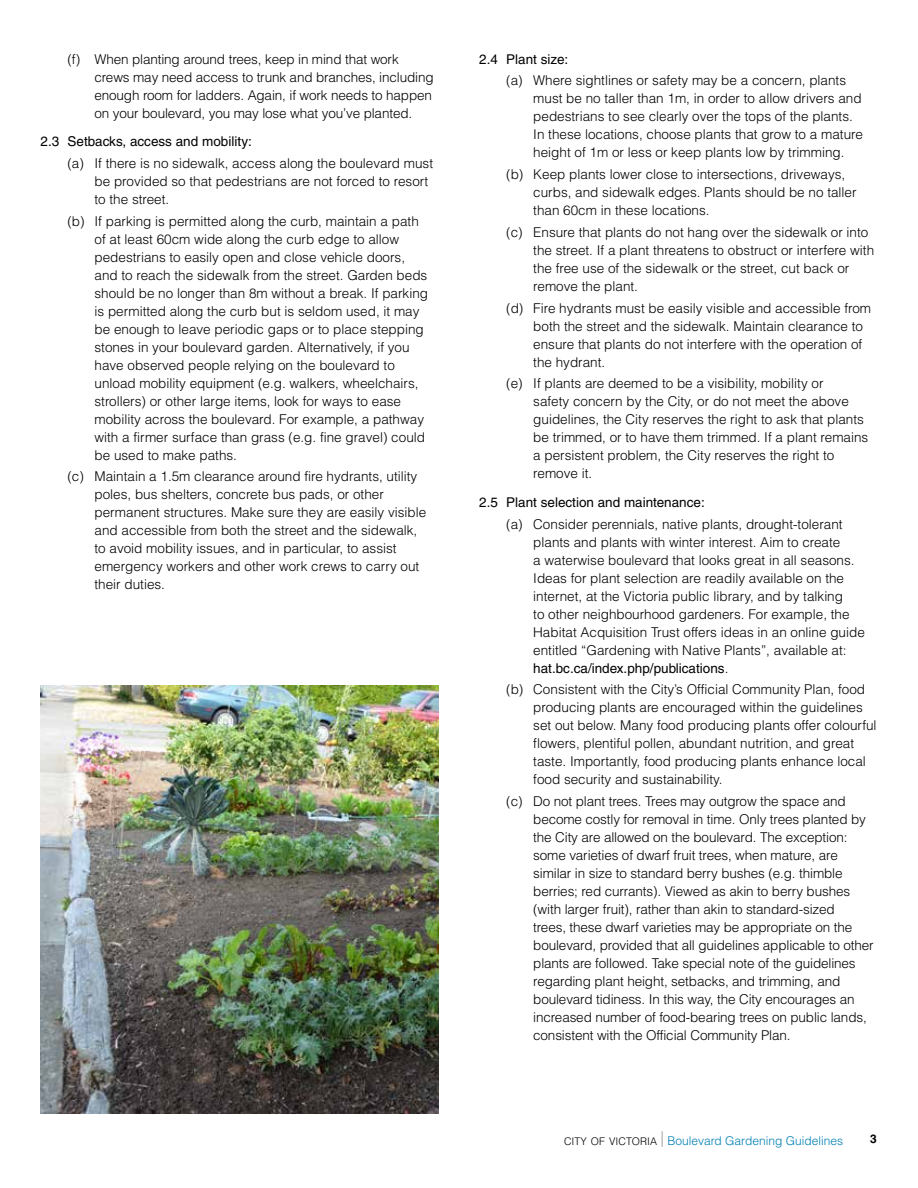
<style>
.page{position:relative;width:918px;height:1188px;background:#fff}
.page>*{position:absolute;margin:0;border:0;box-sizing:border-box;transform-origin:0 0}
.t1{font:300 13.5px/18px "Helvetica LT Std";color:#000}
.t2{font:13.5px "Helvetica LT Std";color:#000}
.t3{font:300 12px "Helvetica LT Std";color:#007fb3}
.t4{font:700 12px "Helvetica LT Std";color:#000}
.s1{font-weight:400}
.s2{font-size:10.5px;color:#000}
.s3{font-stretch:condensed;font-size:15.6px;color:#808285}
</style>
<div class="page">
<img style="left:40px;top:685px;width:399px;height:429px">
<p class="t1" style="left:94px;top:50px;width:341px;text-indent:-27px">(f) When planting around trees, keep in mind that work crews may need access to trunk and branches, including enough room for ladders. Again, if work needs to happen on your boulevard, you may lose what you’ve planted.</p>
<p class="t2" style="left:40px;top:134px;width:213px">2.3 Setbacks, access and mobility:</p>
<p class="t1" style="left:94px;top:154px;width:340px;text-indent:-27px">(a) If there is no sidewalk, access along the boulevard must be provided so that pedestrians are not forced to resort to the street.</p>
<p class="t1" style="left:94px;top:212px;width:335px;text-indent:-27px">(b) If parking is permitted along the curb, maintain a path of at least 60cm wide along the curb edge to allow pedestrians to easily open and close vehicle doors, and to reach the sidewalk from the street. Garden beds should be no longer than 8m without a break. If parking is permitted along the curb but is seldom used, it may be enough to leave periodic gaps or to place stepping stones in your boulevard garden. Alternatively, if you have observed people relying on the boulevard to unload mobility equipment (e.g. walkers, wheelchairs, strollers) or other large items, look for ways to ease mobility across the boulevard. For example, a pathway with a firmer surface than grass (e.g. fine gravel) could be used to make paths.</p>
<p class="t1" style="left:94px;top:468px;width:333px;text-indent:-27px">(c) Maintain a 1.5m clearance around fire hydrants, utility poles, bus shelters, concrete bus pads, or other permanent structures. Make sure they are easily visible and accessible from both the street and the sidewalk, to avoid mobility issues, and in particular, to assist emergency workers and other work crews to carry out their duties.</p>
<p class="t2" style="left:479px;top:51px;width:91px">2.4 Plant size:</p>
<p class="t1" style="left:533px;top:71px;width:331px;text-indent:-27px">(a) Where sightlines or safety may be a concern, plants must be no taller than 1m, in order to allow drivers and pedestrians to see clearly over the tops of the plants.<br>In these locations, choose plants that grow to a mature height of 1m or less or keep plants low by trimming.</p>
<p class="t1" style="left:533px;top:165px;width:325px;text-indent:-27px">(b) Keep plants lower close to intersections, driveways, curbs, and sidewalk edges. Plants should be no taller than 60cm in these locations.</p>
<p class="t1" style="left:533px;top:223px;width:342px;text-indent:-27px">(c) Ensure that plants do not hang over the sidewalk or into the street. If a plant threatens to obstruct or interfere with the free use of the sidewalk or the street, cut back or remove the plant.</p>
<p class="t1" style="left:533px;top:299px;width:339px;text-indent:-27px">(d) Fire hydrants must be easily visible and accessible from both the street and the sidewalk. Maintain clearance to ensure that plants do not interfere with the operation of the hydrant.</p>
<p class="t1" style="left:533px;top:374px;width:337px;text-indent:-27px">(e) If plants are deemed to be a visibility, mobility or<br>safety concern by the City, or do not meet the above guidelines, the City reserves the right to ask that plants be trimmed, or to have them trimmed. If a plant remains a persistent problem, the City reserves the right to remove it.</p>
<p class="t2" style="left:479px;top:494px;width:227px">2.5 Plant selection and maintenance:</p>
<p class="t1" style="left:533px;top:515px;width:333px;text-indent:-27px">(a) Consider perennials, native plants, drought-tolerant plants and plants with winter interest. Aim to create<br>a waterwise boulevard that looks great in all seasons.<br>Ideas for plant selection are readily available on the internet, at the Victoria public library, and by talking<br>to other neighbourhood gardeners. For example, the Habitat Acquisition Trust offers ideas in an online guide entitled “Gardening with Native Plants”, available at: <span class="s1">hat.bc.ca/index.php/publications</span>.</p>
<p class="t1" style="left:533px;top:680px;width:345px;text-indent:-27px">(b) Consistent with the City’s Official Community Plan, food producing plants are encouraged within the guidelines set out below. Many food producing plants offer colourful flowers, plentiful pollen, abundant nutrition, and great taste. Importantly, food producing plants enhance local food security and sustainability.</p>
<p class="t1" style="left:533px;top:792px;width:342px;text-indent:-27px">(c) Do not plant trees. Trees may outgrow the space and become costly for removal in time. Only trees planted by the City are allowed on the boulevard. The exception: some varieties of dwarf fruit trees, when mature, are similar in size to standard berry bushes (e.g. thimble berries; red currants). Viewed as akin to berry bushes (with larger fruit), rather than akin to standard-sized<br>trees, these dwarf varieties may be appropriate on the boulevard, provided that all guidelines applicable to other plants are followed. Take special note of the guidelines regarding plant height, setbacks, and trimming, and boulevard tidiness. In this way, the City encourages an increased number of food-bearing trees on public lands, consistent with the Official Community Plan.</p>
<p class="t3" style="left:564px;top:1133px;width:281px"><span class="s2">CITY OF VICTORIA</span> <span class="s3">|</span> Boulevard Gardening Guidelines</p>
<p class="t4" style="left:870px;top:1131px;width:8px">3</p>
</div>
